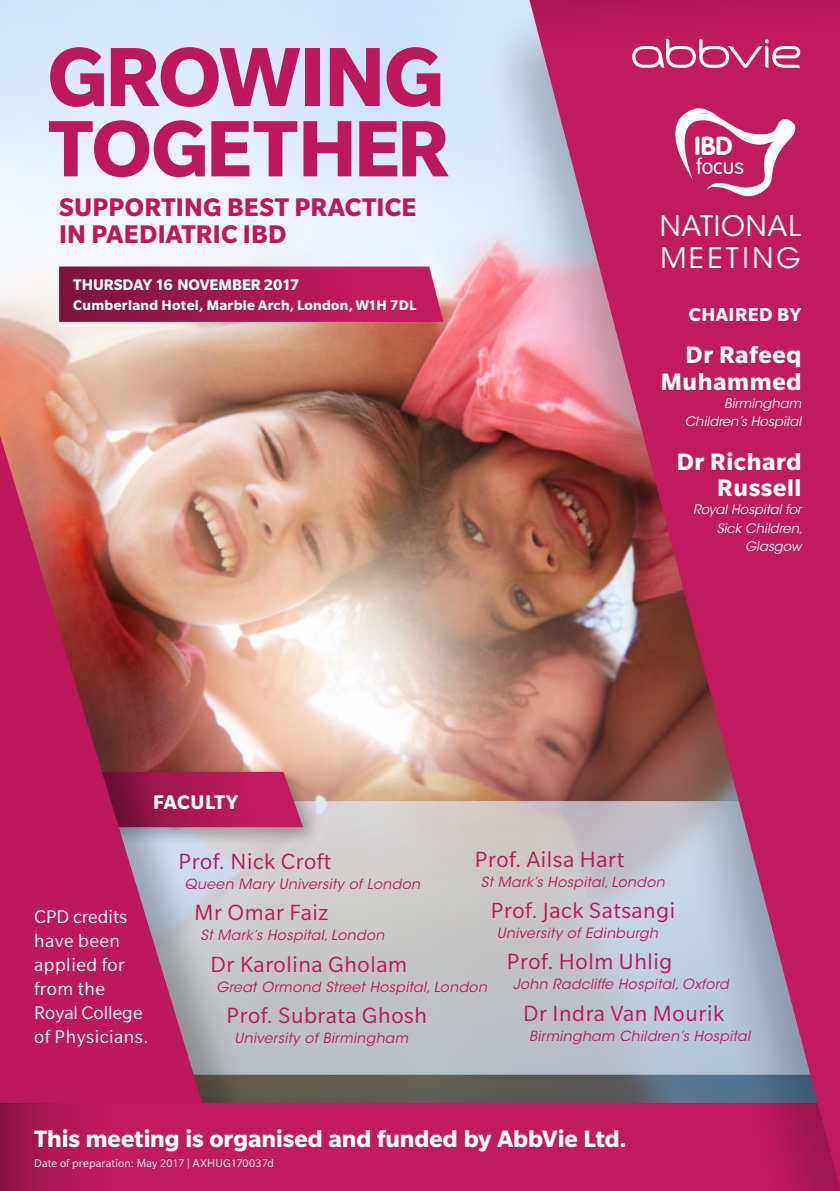
<style>
.page{position:relative;width:840px;height:1191px;background:#fff}
.page>*{position:absolute;margin:0;border:0;box-sizing:border-box;transform-origin:0 0}
.t1{font:700 91.2px "Slate Std";letter-spacing:-.02em;color:#bc185b}
.t2{font:700 86.8px "Slate Std";letter-spacing:-.02em;color:#bc185b}
.t3{font:28px/32.8px "ITC Avant Garde Std";letter-spacing:.03em;color:#fff}
.t4{font:700 27.8px/27.2px "Slate Std";letter-spacing:.01em;color:#bc185b}
.t5{font:700 25.8px "Slate Std";color:#fff}
.t6{font:700 25.8px/26.2px "Slate Std";letter-spacing:.025em;color:#fff;text-align:right}
.t7{font:700 25.8px "VAG Rounded Std";color:#fff}
.t8{font:24px "Slate Std";letter-spacing:.025em;color:#bc185b}
.t9{font:700 21.4px "Slate Std";letter-spacing:.02em;color:#fff}
.t10{font:300 21.4px "VAG Rounded Std";color:#fff}
.t11{font:700 20.4px "Slate Std";letter-spacing:.025em;color:#fff}
.t12{font:20px/24px "Slate Std";letter-spacing:.025em;color:#fff}
.t13{font:700 16.6px "Slate Std";color:#fff}
.t14{font:700 15.2px "Slate Std";letter-spacing:.02em;color:#fff}
.t15{font:italic 14px "ITC Avant Garde Std";letter-spacing:.025em;color:#bc185b}
.t16{font:italic 13.2px/18.4px "ITC Avant Garde Std";color:#fff;text-align:right}
.t17{font:12px "Slate Std";letter-spacing:.015em;color:#fff}
</style>
<div class="page">
<img style="left:0;top:0;width:471px;height:448px">
<svg style="left:292px;top:448px;width:179px;height:655px"></svg>
<div style="left:91px;top:801px;width:735px;height:273px;background:linear-gradient(to bottom,#d9d4d0,#b7bdc1);border:1px solid #d8e7fc"></div>
<div style="left:62px;top:764px;width:258px;height:81px;background:#000;opacity:.25"></div>
<svg style="left:292px;top:772px;width:11px;height:55px"></svg>
<svg style="left:59px;top:266px;width:384px;height:56px"></svg>
<div style="left:0;top:378px;width:292px;height:813px;background:#000;opacity:.25"></div>
<img style="left:0;top:435px;width:229px;height:668px">
<svg style="left:0;top:1103px;width:471px;height:88px"></svg>
<div style="left:471px;top:0;width:368px;height:1191px;background:#000;opacity:.25"></div>
<img style="left:529px;top:0;width:310px;height:1188px">
<svg style="left:656px;top:104px;width:143px;height:93px"></svg>
<svg style="left:631px;top:39px;width:168px;height:29px"></svg>
<h1 class="t1" style="left:47px;top:28px;width:399px">GROWING</h1>
<h2 class="t2" style="left:48px;top:102px;width:402px">TOGETHER</h2>
<h3 class="t4" style="left:59px;top:193px;width:358px">SUPPORTING BEST PRACTICE<br>IN PAEDIATRIC IBD</h3>
<p class="t13" style="left:73px;top:276px;width:227px">THURSDAY 16 NOVEMBER 2017</p>
<p class="t14" style="left:73px;top:297px;width:344px">Cumberland Hotel, Marble Arch, London, W1H 7DL</p>
<h3 class="t9" style="left:153px;top:790px;width:86px">FACULTY</h3>
<h3 class="t7" style="left:694px;top:131px;width:40px">IBD</h3>
<h3 class="t10" style="left:695px;top:155px;width:49px">focus</h3>
<h3 class="t3" style="left:659px;top:209px;width:142px">NATIONAL<br>MEETING</h3>
<h3 class="t11" style="left:688px;top:304px;width:114px">CHAIRED BY</h3>
<h3 class="t6" style="left:660px;top:342px;width:142px">Dr Rafeeq<br>Muhammed</h3>
<p class="t16" style="left:684px;top:394px;width:118px">Birmingham<br>Children’s Hospital</p>
<h3 class="t6" style="left:676px;top:448px;width:126px">Dr Richard<br>Russell</h3>
<p class="t16" style="left:692px;top:500px;width:111px">Royal Hospital for<br>Sick Children,<br>Glasgow</p>
<h3 class="t12" style="left:34px;top:904px;width:116px">CPD credits have been applied for from the<br>Royal College of Physicians.</h3>
<h3 class="t8" style="left:474px;top:846px;width:150px">Prof. Ailsa Hart</h3>
<p class="t15" style="left:480px;top:873px;width:185px">St Mark’s Hospital, London</p>
<h3 class="t8" style="left:490px;top:898px;width:186px">Prof. Jack Satsangi</h3>
<p class="t15" style="left:496px;top:924px;width:162px">University of Edinburgh</p>
<h3 class="t8" style="left:506px;top:949px;width:167px">Prof. Holm Uhlig</h3>
<p class="t15" style="left:512px;top:975px;width:217px">John Radcliffe Hospital, Oxford</p>
<h3 class="t8" style="left:522px;top:1000px;width:203px">Dr Indra Van Mourik</h3>
<p class="t15" style="left:528px;top:1027px;width:223px">Birmingham Children’s Hospital</p>
<h3 class="t8" style="left:178px;top:849px;width:154px">Prof. Nick Croft</h3>
<p class="t15" style="left:184px;top:875px;width:237px">Queen Mary University of London</p>
<h3 class="t8" style="left:194px;top:900px;width:135px">Mr Omar Faiz</h3>
<p class="t15" style="left:200px;top:927px;width:185px">St Mark’s Hospital, London</p>
<h3 class="t8" style="left:210px;top:951px;width:198px">Dr Karolina Gholam</h3>
<p class="t15" style="left:216px;top:978px;width:272px">Great Ormond Street Hospital, London</p>
<h3 class="t8" style="left:226px;top:1003px;width:202px">Prof. Subrata Ghosh</h3>
<p class="t15" style="left:234px;top:1029px;width:175px">University of Birmingham</p>
<h3 class="t5" style="left:34px;top:1124px;width:594px">This meeting is organised and funded by AbbVie Ltd.</h3>
<p class="t17" style="left:34px;top:1156px;width:241px">Date of preparation: May 2017 | AXHUG170037d</p>
</div>
